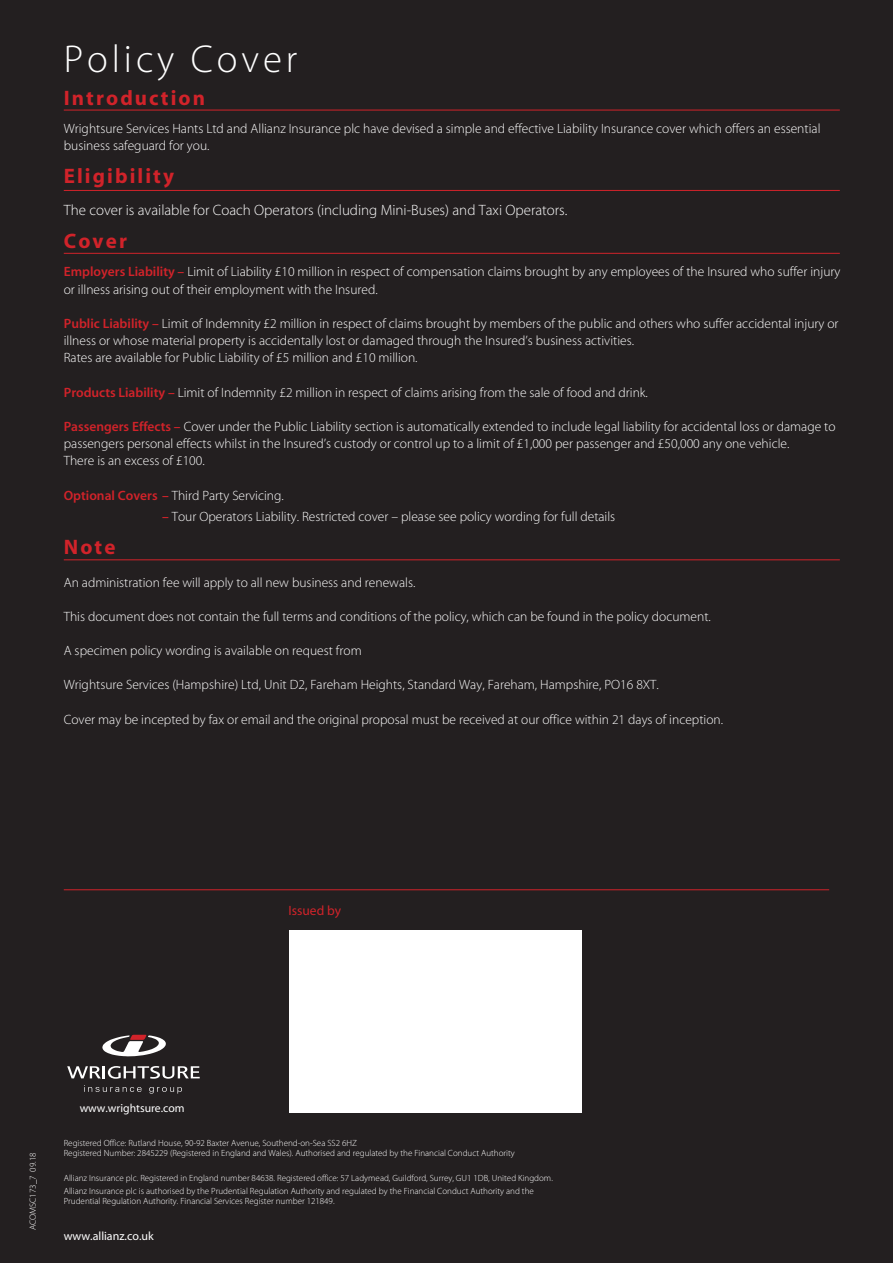
<style>
.page{position:relative;width:893px;height:1263px;background:#231f20}
.page>*{position:absolute;margin:0;border:0;box-sizing:border-box;transform-origin:0 0}
.t1{font:300 39px "Myriad MM";letter-spacing:.1em;color:#fff}
.t2{font:700 21px "Myriad MM";letter-spacing:.1em;color:#d1232a}
.t3{font:300 15px "Myriad MM";color:#fff}
.t4{font:300 13.5px/17.2px "Myriad MM";color:#fff}
.t5{font:13.5px "Myriad MM";color:#d1232a}
.t6{font:12px "Myriad MM";color:#fff}
.t7{font:11.7px "Myriad MM";color:#fff}
.t8{font:300 9px/10.5px "Myriad MM";color:#fff}
.s1{font-weight:600;color:#d1232a}
</style>
<div class="page">
<hr style="left:64px;top:889px;width:765px;height:1px;background:#d1232a">
<div style="left:289px;top:930px;width:293px;height:182px;background:#fff"></div>
<svg style="left:102px;top:1035px;width:64px;height:21px"></svg>
<svg style="left:67px;top:1066px;width:133px;height:13px"></svg>
<svg style="left:84px;top:1085px;width:58px;height:7px"></svg>
<svg style="left:149px;top:1087px;width:33px;height:6px"></svg>
<hr style="left:64px;top:110px;width:776px;height:1px;background:#d1232a">
<hr style="left:64px;top:190px;width:776px;height:1px;background:#d1232a">
<hr style="left:64px;top:253px;width:776px;height:1px;background:#d1232a">
<hr style="left:64px;top:559px;width:776px;height:1px;background:#d1232a">
<h1 class="t1" style="left:64px;top:44px;width:235px">Policy Cover</h1>
<h2 class="t2" style="left:64px;top:90px;width:143px">Introduction</h2>
<p class="t4" style="left:64px;top:121px;width:758px">Wrightsure Services Hants Ltd and Allianz Insurance plc have devised a simple and effective Liability Insurance cover which offers an essential business safeguard for you.</p>
<h2 class="t2" style="left:64px;top:168px;width:112px">Eligibility</h2>
<p class="t3" style="left:64px;top:204px;width:505px">The cover is available for Coach Operators (including Mini-Buses) and Taxi Operators.</p>
<h2 class="t2" style="left:64px;top:233px;width:65px">Cover</h2>
<p class="t4" style="left:64px;top:264px;width:778px"><span class="s1">Employers Liability –</span> Limit of Liability £10 million in respect of compensation claims brought by any employees of the Insured who suffer injury or illness arising out of their employment with the Insured.</p>
<p class="t4" style="left:64px;top:316px;width:776px"><span class="s1">Public Liability –</span> Limit of Indemnity £2 million in respect of claims brought by members of the public and others who suffer accidental injury or illness or whose material property is accidentally lost or damaged through the Insured’s business activities.<br>Rates are available for Public Liability of £5 million and £10 million.</p>
<p class="t4" style="left:64px;top:385px;width:586px"><span class="s1">Products Liability –</span> Limit of Indemnity £2 million in respect of claims arising from the sale of food and drink.</p>
<p class="t4" style="left:64px;top:419px;width:773px"><span class="s1">Passengers Effects –</span> Cover under the Public Liability section is automatically extended to include legal liability for accidental loss or damage to passengers personal effects whilst in the Insured’s custody or control up to a limit of £1,000 per passenger and £50,000 any one vehicle.<br>There is an excess of £100.</p>
<p class="t4" style="left:64px;top:488px;width:222px"><span class="s1">Optional Covers –</span> Third Party Servicing.</p>
<p class="t4" style="left:162px;top:509px;width:455px"><span class="s1">–</span> Tour Operators Liability. Restricted cover – please see policy wording for full details</p>
<h2 class="t2" style="left:64px;top:539px;width:53px">Note</h2>
<p class="t4" style="left:64px;top:575px;width:353px">An administration fee will apply to all new business and renewals.</p>
<p class="t4" style="left:64px;top:609px;width:649px">This document does not contain the full terms and conditions of the policy, which can be found in the policy document.</p>
<p class="t4" style="left:64px;top:643px;width:299px">A specimen policy wording is available on request from</p>
<p class="t4" style="left:64px;top:677px;width:597px">Wrightsure Services (Hampshire) Ltd, Unit D2, Fareham Heights, Standard Way, Fareham, Hampshire, PO16 8XT.</p>
<p class="t4" style="left:64px;top:712px;width:661px">Cover may be incepted by fax or email and the original proposal must be received at our office within 21 days of inception.</p>
<p class="t5" style="left:289px;top:906px;width:54px">Issued by</p>
<p class="t8" style="left:28px;top:1230px;width:79px;rotate:-90deg">ACOMSC173_7 09.18</p>
<p class="t7" style="left:80px;top:1103px;width:106px">www.wrightsure.com</p>
<p class="t8" style="left:64px;top:1138px;width:453px">Registered Office: Rutland House, 90-92 Baxter Avenue, Southend-on-Sea SS2 6HZ<br>Registered Number: 2845229 (Registered in England and Wales). Authorised and regulated by the Financial Conduct Authority</p>
<p class="t8" style="left:64px;top:1173px;width:491px;line-height:12.6px">Allianz Insurance plc. Registered in England number 84638. Registered office: 57 Ladymead, Guildford, Surrey, GU1 1DB, United Kingdom.<br>Allianz Insurance plc is authorised by the Prudential Regulation Authority and regulated by the Financial Conduct Authority and the</p>
<p class="t8" style="left:64px;top:1197px;width:272px">Prudential Regulation Authority. Financial Services Register number 121849.</p>
<p class="t6" style="left:64px;top:1231px;width:91px">www.allianz.co.uk</p>
</div>
